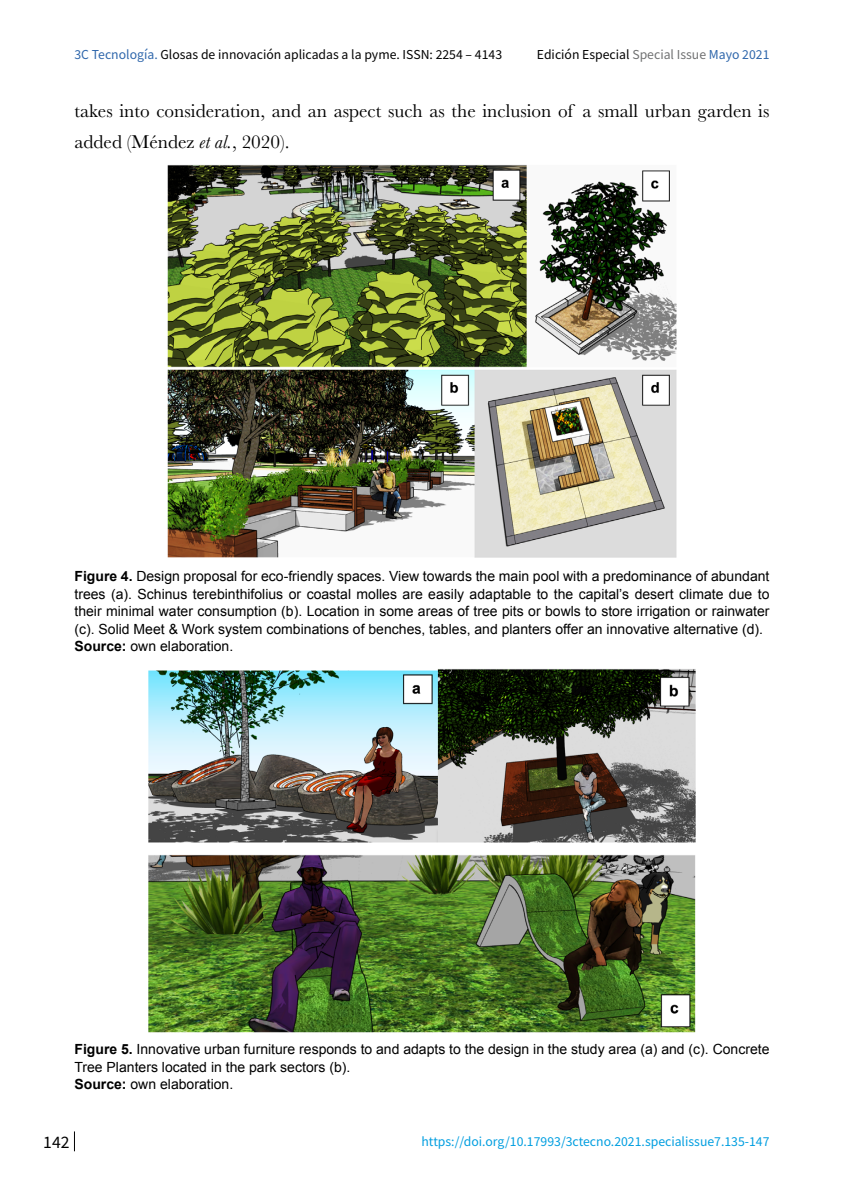
<style>
.page{position:relative;width:844px;height:1191px;background:#fff}
.page>*{position:absolute;margin:0;border:0;box-sizing:border-box;transform-origin:0 0}
.t1{font:19.25px/31.5px "Baskerville";color:#000}
.t2{font:15.75px "Noto Sans HK";color:#000}
.t3{font:14px/17.5px "Arial";color:#000}
.t4{font:12.25px "Noto Sans HK";color:#000}
.t5{font:12.25px "Noto Sans HK";color:#009ee0}
.s1{color:#2e66ab}
.s2{color:#707172}
.s3{font-style:italic}
.s4{font-weight:700}
</style>
<div class="page">
<svg style="left:74px;top:1131px;width:1px;height:20px"></svg>
<img style="left:167px;top:165px;width:510px;height:393px">
<img style="left:148px;top:669px;width:548px;height:364px">
<p class="t4" style="left:74px;top:48px;width:429px"><span class="s1">3C Tecnología.</span> Glosas de innovación aplicadas a la pyme. ISSN: 2254 – 4143</p>
<p class="t4" style="left:537px;top:48px;width:234px">Edición Especial <span class="s2">Special Issue</span> <span class="s1">Mayo 2021</span></p>
<h1 class="t1" style="left:74px;top:95px;width:696px">takes into consideration, and an aspect such as the inclusion of a small urban garden is added (Méndez <span class="s3">et al.</span>, 2020).</h1>
<p class="t3" style="left:74px;top:568px;width:696px"><span class="s4">Figure 4.</span> Design proposal for eco-friendly spaces. View towards the main pool with a predominance of abundant trees (a). Schinus terebinthifolius or coastal molles are easily adaptable to the capital’s desert climate due to their minimal water consumption (b). Location in some areas of tree pits or bowls to store irrigation or rainwater (c). Solid Meet &amp; Work system combinations of benches, tables, and planters offer an innovative alternative (d).<br><span class="s4">Source:</span> own elaboration.</p>
<p class="t3" style="left:74px;top:1040px;width:696px"><span class="s4">Figure 5.</span> Innovative urban furniture responds to and adapts to the design in the study area (a) and (c). Concrete<br>Tree Planters located in the park sectors (b).<br><span class="s4">Source:</span> own elaboration.</p>
<p class="t2" style="left:43px;top:1133px;width:28px">142</p>
<p class="t5" style="left:421px;top:1134px;width:349px">https://doi.org/10.17993/3ctecno.2021.specialissue7.135-147</p>
</div>
